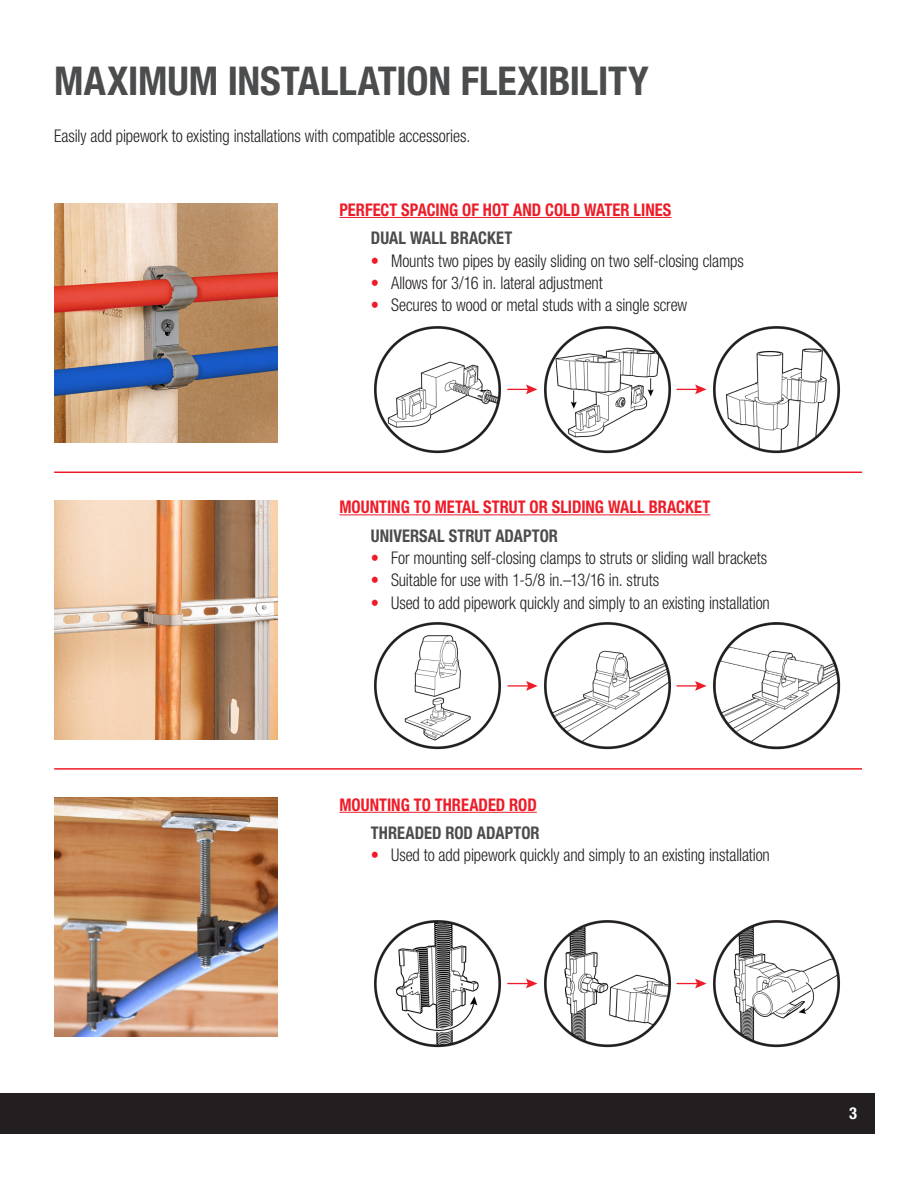
<style>
.page{position:relative;width:918px;height:1188px;background:#fff}
.page>*{position:absolute;margin:0;border:0;box-sizing:border-box;transform-origin:0 0}
.t1{font:700 condensed 39.75px "Helvetica Neue LT Std";letter-spacing:-.005em;color:#4b4c4d}
.Copy{font:300 condensed 17.55px "Helvetica Neue LT Std";letter-spacing:-.005em;color:#231f20;scale:.94 1}
.subheads{font:700 condensed 17.55px/28.7px "Helvetica Neue LT Std";color:#ee1c28;scale:.94 1}
.t2{font:700 condensed 16.5px "Helvetica Neue LT Std";color:#fff}
.s1{color:#4b4c4d}
.s2{color:#ee1c28}
</style>
<div class="page">
<div style="left:0;top:1094px;width:875px;height:40px;background:#231f20"></div>
<hr style="left:339px;top:217px;width:332px;height:1px;background:#ee1c28">
<hr style="left:339px;top:514px;width:371px;height:1px;background:#ee1c28">
<hr style="left:339px;top:812px;width:198px;height:1px;background:#ee1c28">
<hr style="left:54px;top:472px;width:808px;height:1px;background:#ee1c28">
<hr style="left:54px;top:768px;width:808px;height:2px;background:#ee1c28">
<img style="left:374px;top:326px;width:134px;height:128px">
<img style="left:537px;top:326px;width:140px;height:128px">
<img style="left:713px;top:326px;width:127px;height:128px">
<svg style="left:508px;top:385px;width:29px;height:9px"></svg>
<svg style="left:677px;top:385px;width:30px;height:9px"></svg>
<img style="left:374px;top:920px;width:134px;height:128px">
<img style="left:537px;top:920px;width:140px;height:128px">
<img style="left:713px;top:920px;width:127px;height:128px">
<svg style="left:508px;top:979px;width:29px;height:9px"></svg>
<svg style="left:677px;top:979px;width:30px;height:9px"></svg>
<img style="left:54px;top:203px;width:224px;height:239px">
<img style="left:54px;top:501px;width:224px;height:239px">
<img style="left:54px;top:798px;width:224px;height:239px">
<img style="left:374px;top:622px;width:134px;height:128px">
<img style="left:544px;top:622px;width:133px;height:128px">
<hr style="left:508px;top:685px;width:22px;height:2px;background:#ee1c28">
<svg style="left:526px;top:681px;width:12px;height:10px"></svg>
<img style="left:713px;top:622px;width:128px;height:128px">
<hr style="left:677px;top:685px;width:22px;height:2px;background:#ee1c28">
<svg style="left:695px;top:681px;width:12px;height:10px"></svg>
<p class="t1" style="left:54px;top:57px;width:596px">MAXIMUM INSTALLATION FLEXIBILITY</p>
<p class="Copy" style="left:54px;top:126px;width:444px">Easily add pipework to existing installations with compatible accessories.</p>
<p class="subheads" style="left:371px;top:195px;width:321px;text-indent:-32px">PERFECT SPACING OF HOT AND COLD WATER LINES<br><span class="s1">DUAL WALL BRACKET</span></p>
<p class="Copy" style="left:371px;top:250px;width:398px"><span class="s2">•</span> Mounts two pipes by easily sliding on two self-closing clamps</p>
<p class="Copy" style="left:371px;top:273px;width:248px"><span class="s2">•</span> Allows for 3/16 in. lateral adjustment</p>
<p class="Copy" style="left:371px;top:295px;width:338px"><span class="s2">•</span> Secures to wood or metal studs with a single screw</p>
<p class="subheads" style="left:371px;top:492px;width:362px;text-indent:-32px">MOUNTING TO METAL STRUT OR SLIDING WALL BRACKET<br><span class="s1">UNIVERSAL STRUT ADAPTOR</span></p>
<p class="Copy" style="left:371px;top:548px;width:423px"><span class="s2">•</span> For mounting self-closing clamps to struts or sliding wall brackets</p>
<p class="Copy" style="left:371px;top:570px;width:308px"><span class="s2">•</span> Suitable for use with 1-5/8 in.–13/16 in. struts</p>
<p class="Copy" style="left:371px;top:592px;width:426px"><span class="s2">•</span> Used to add pipework quickly and simply to an existing installation</p>
<p class="subheads" style="left:339px;top:790px;width:215px;text-align:right">MOUNTING TO THREADED ROD<br><span class="s1">THREADED ROD ADAPTOR</span></p>
<p class="Copy" style="left:371px;top:845px;width:426px"><span class="s2">•</span> Used to add pipework quickly and simply to an existing installation</p>
<p class="t2" style="left:849px;top:1103px;width:9px">3</p>
</div>
